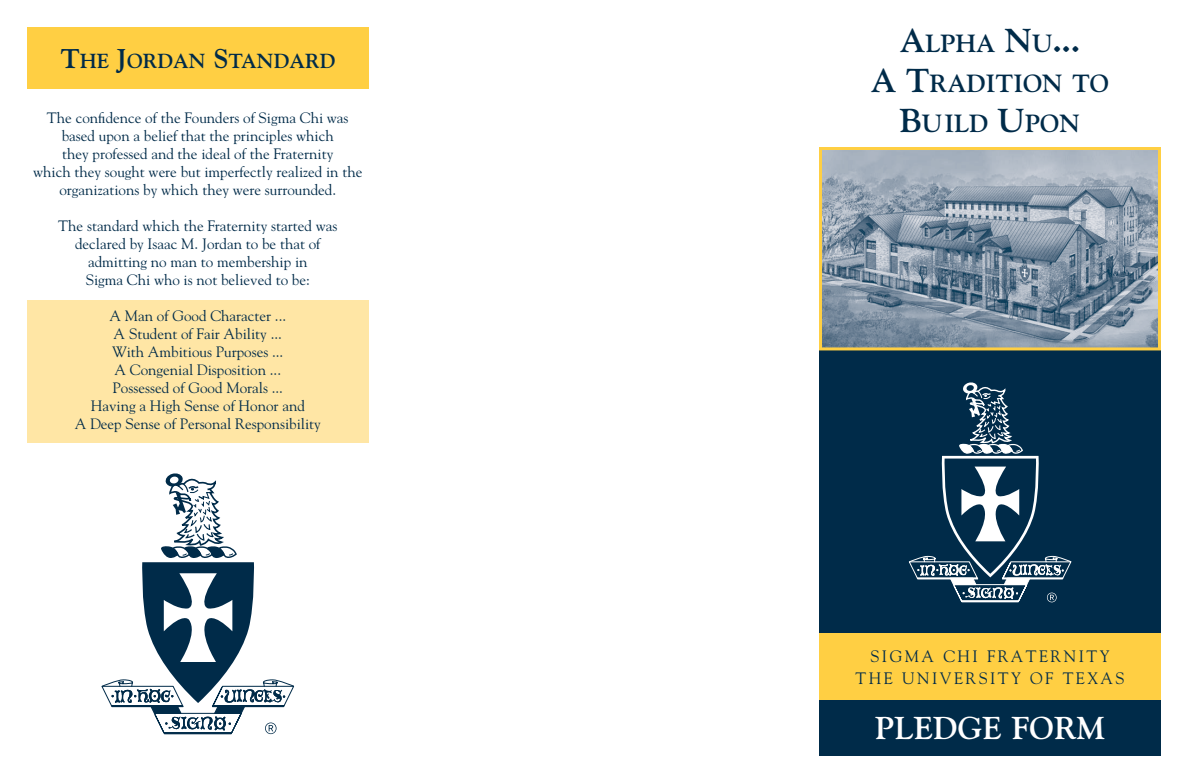
<style>
.page{position:relative;width:1188px;height:783px;background:#fff}
.page>*{position:absolute;margin:0;border:0;box-sizing:border-box;transform-origin:0 0}
.t1{font:700 33px "Goudy";color:#002b49}
.t2{font:700 31.5px "Goudy";letter-spacing:.005em;color:#fff}
.t3{font:700 24.75px "Goudy";color:#002b49}
.t4{font:700 20.25px "Goudy";color:#002b49}
.t5{font:16.5px "Goudy";letter-spacing:.15em;color:#002b49}
.t6{font:15px/18px "Goudy";color:#002b49;text-align:center}
.s1{font-size:27px}
.s2{font-size:24.75px}
.s3{font-size:33px}
</style>
<div class="page">
<div style="left:819px;top:350px;width:342px;height:406px;background:#002b49"></div>
<svg style="left:909px;top:382px;width:162px;height:220px"></svg>
<div style="left:27px;top:301px;width:342px;height:142px;background:#ffe6a5"></div>
<div style="left:819px;top:633px;width:342px;height:66px;background:#ffcf43"></div>
<div style="left:27px;top:27px;width:342px;height:62px;background:#ffcf43"></div>
<svg style="left:101px;top:473px;width:193px;height:261px"></svg>
<img style="left:823px;top:151px;width:334px;height:195px">
<div style="left:819px;top:147px;width:342px;height:203px;border:3px solid #ffcf43"></div>
<p class="t4" style="left:60px;top:49px;width:184px"><span class="s1">T</span>HE <span class="s1">J</span>ORDAN <span class="s1">S</span>TAN</p>
<p class="t4" style="left:274px;top:49px;width:63px">DARD</p>
<p class="t6" style="left:47px;top:109px;width:303px">The confidence of the Founders of Sigma Chi was</p>
<p class="t6" style="left:62px;top:127px;width:274px">based upon a belief that the principles which</p>
<p class="t6" style="left:62px;top:145px;width:273px">they professed and the ideal of the Fraternity</p>
<p class="t6" style="left:33px;top:163px;width:331px">which they sought were but imperfectly realized in the organizations by which they were surrounded.</p>
<p class="t6" style="left:58px;top:217px;width:281px">The standard which the Fraternity started was</p>
<p class="t6" style="left:75px;top:235px;width:247px">declared by Isaac M. Jordan to be that of</p>
<p class="t6" style="left:88px;top:253px;width:221px">admitting no man to membership in</p>
<p class="t6" style="left:86px;top:271px;width:226px">Sigma Chi who is not believed to be:</p>
<p class="t6" style="left:109px;top:307px;width:178px">A Man of Good Character ...</p>
<p class="t6" style="left:114px;top:325px;width:170px">A Student of Fair Ability ...</p>
<p class="t6" style="left:112px;top:343px;width:173px">With Ambitious Purposes ...</p>
<p class="t6" style="left:114px;top:361px;width:168px">A Congenial Disposition ...</p>
<p class="t6" style="left:113px;top:379px;width:172px">Possessed of Good Morals ...</p>
<p class="t6" style="left:91px;top:397px;width:216px">Having a High Sense of Honor and</p>
<p class="t6" style="left:75px;top:415px;width:248px">A Deep Sense of Personal Responsibility</p>
<p class="t1" style="left:900px;top:21px;width:182px">A<span class="s2">LPHA</span> N<span class="s2">U</span>...</p>
<p class="t3" style="left:871px;top:68px;width:240px"><span class="s3">A T</span>RADITION TO</p>
<p class="t3" style="left:900px;top:108px;width:181px"><span class="s3">B</span>UILD <span class="s3">U</span>PON</p>
<p class="t5" style="left:871px;top:646px;width:241px">SIGMA CHI FRATERNITY</p>
<p class="t5" style="left:856px;top:668px;width:270px">THE UNIVERSITY OF TEXAS</p>
<p class="t2" style="left:875px;top:709px;width:231px">PLEDGE FORM</p>
</div>
